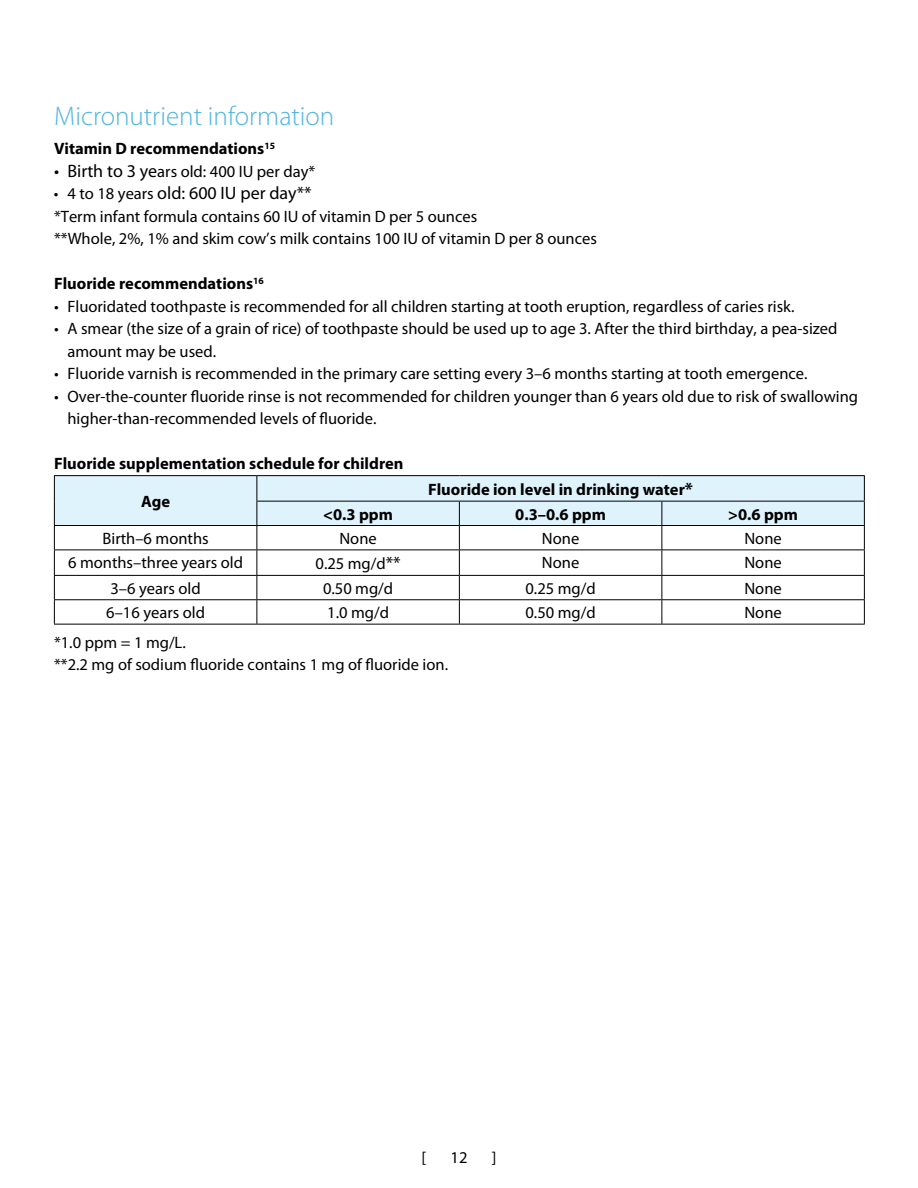
<style>
.page{position:relative;width:918px;height:1188px;background:#fff}
.page>*{position:absolute;margin:0;border:0;box-sizing:border-box;transform-origin:0 0}
.t1{font:300 27px "Myriad Pro";color:#50b4e0}
.t2{font:18px "Myriad Pro";color:#000}
.t3{font:16.5px/22.5px "Myriad Pro";color:#000}
.t4{font:700 16.5px "Myriad Pro";color:#000}
.s1{font-size:18px}
.s2{font-size:16.5px}
</style>
<div class="page">
<hr style="left:54px;top:475px;width:203px;height:1px;background:#000">
<hr style="left:257px;top:475px;width:202px;height:1px;background:#000">
<hr style="left:459px;top:475px;width:203px;height:1px;background:#000">
<hr style="left:662px;top:475px;width:203px;height:1px;background:#000">
<svg style="left:54px;top:476px;width:811px;height:148px"></svg>
<hr style="left:54px;top:624px;width:203px;height:1px;background:#000">
<hr style="left:257px;top:624px;width:202px;height:1px;background:#000">
<hr style="left:459px;top:624px;width:203px;height:1px;background:#000">
<hr style="left:662px;top:624px;width:203px;height:1px;background:#000">
<h1 class="t1" style="left:54px;top:101px;width:282px">Micronutrient information</h1>
<p class="t4" style="left:54px;top:139px;width:223px">Vitamin D recommendations<sup>15</sup></p>
<p class="t3" style="left:54px;top:160px;width:263px"><span class="s1">• Birth to 3 ye</span>ars old: 400 IU per day*</p>
<p class="t2" style="left:54px;top:183px;width:259px"><span class="s2">• 4 to 18 years</span> old: 600 IU per day**</p>
<p class="t3" style="left:54px;top:205px;width:544px">*Term infant formula contains 60 IU of vitamin D per 5 ounces<br>**Whole, 2%, 1% and skim cow’s milk contains 100 IU of vitamin D per 8 ounces</p>
<p class="t4" style="left:54px;top:274px;width:211px">Fluoride recommendations<sup>16</sup></p>
<p class="t3" style="left:54px;top:295px;width:740px">• Fluoridated toothpaste is recommended for all children starting at tooth eruption, regardless of caries risk.</p>
<p class="t3" style="left:67px;top:318px;width:772px;text-indent:-13px">• A smear (the size of a grain of rice) of toothpaste should be used up to age 3. After the third birthday, a pea-sized amount may be used.</p>
<p class="t3" style="left:54px;top:363px;width:754px">• Fluoride varnish is recommended in the primary care setting every 3–6 months starting at tooth emergence.</p>
<p class="t3" style="left:67px;top:385px;width:792px;text-indent:-13px">• Over-the-counter fluoride rinse is not recommended for children younger than 6 years old due to risk of swallowing higher-than-recommended levels of fluoride.</p>
<p class="t4" style="left:54px;top:454px;width:351px">Fluoride supplementation schedule for children</p>
<p class="t4" style="left:141px;top:492px;width:31px">Age</p>
<p class="t4" style="left:428px;top:480px;width:267px">Fluoride ion level in drinking water<span class="s1">*</span></p>
<p class="t4" style="left:323px;top:505px;width:71px">&lt;0.3 ppm</p>
<p class="t4" style="left:515px;top:505px;width:92px">0.3–0.6 ppm</p>
<p class="t4" style="left:728px;top:505px;width:71px">&gt;0.6 ppm</p>
<p class="t3" style="left:103px;top:527px;width:108px">Birth–6 months</p>
<p class="t3" style="left:339px;top:527px;width:39px">None</p>
<p class="t3" style="left:542px;top:527px;width:39px">None</p>
<p class="t3" style="left:744px;top:527px;width:39px">None</p>
<p class="t3" style="left:68px;top:552px;width:177px">6 months–three years old</p>
<p class="t3" style="left:316px;top:553px;width:87px">0.25 mg/d<span class="s1">**</span></p>
<p class="t3" style="left:542px;top:552px;width:39px">None</p>
<p class="t3" style="left:744px;top:552px;width:39px">None</p>
<p class="t3" style="left:110px;top:577px;width:92px">3–6 years old</p>
<p class="t3" style="left:323px;top:577px;width:72px">0.50 mg/d</p>
<p class="t3" style="left:526px;top:577px;width:72px">0.25 mg/d</p>
<p class="t3" style="left:744px;top:577px;width:39px">None</p>
<p class="t3" style="left:106px;top:602px;width:100px">6–16 years old</p>
<p class="t3" style="left:327px;top:602px;width:63px">1.0 mg/d</p>
<p class="t3" style="left:526px;top:602px;width:72px">0.50 mg/d</p>
<p class="t3" style="left:744px;top:602px;width:39px">None</p>
<p class="t3" style="left:54px;top:631px;width:394px">*1.0 ppm = 1 mg/L.<br>**2.2 mg of sodium fluoride contains 1 mg of fluoride ion.</p>
<p class="t3" style="left:421px;top:1146px;width:6px">[</p>
<p class="t3" style="left:451px;top:1146px;width:18px">12</p>
<p class="t3" style="left:492px;top:1146px;width:6px">]</p>
</div>
